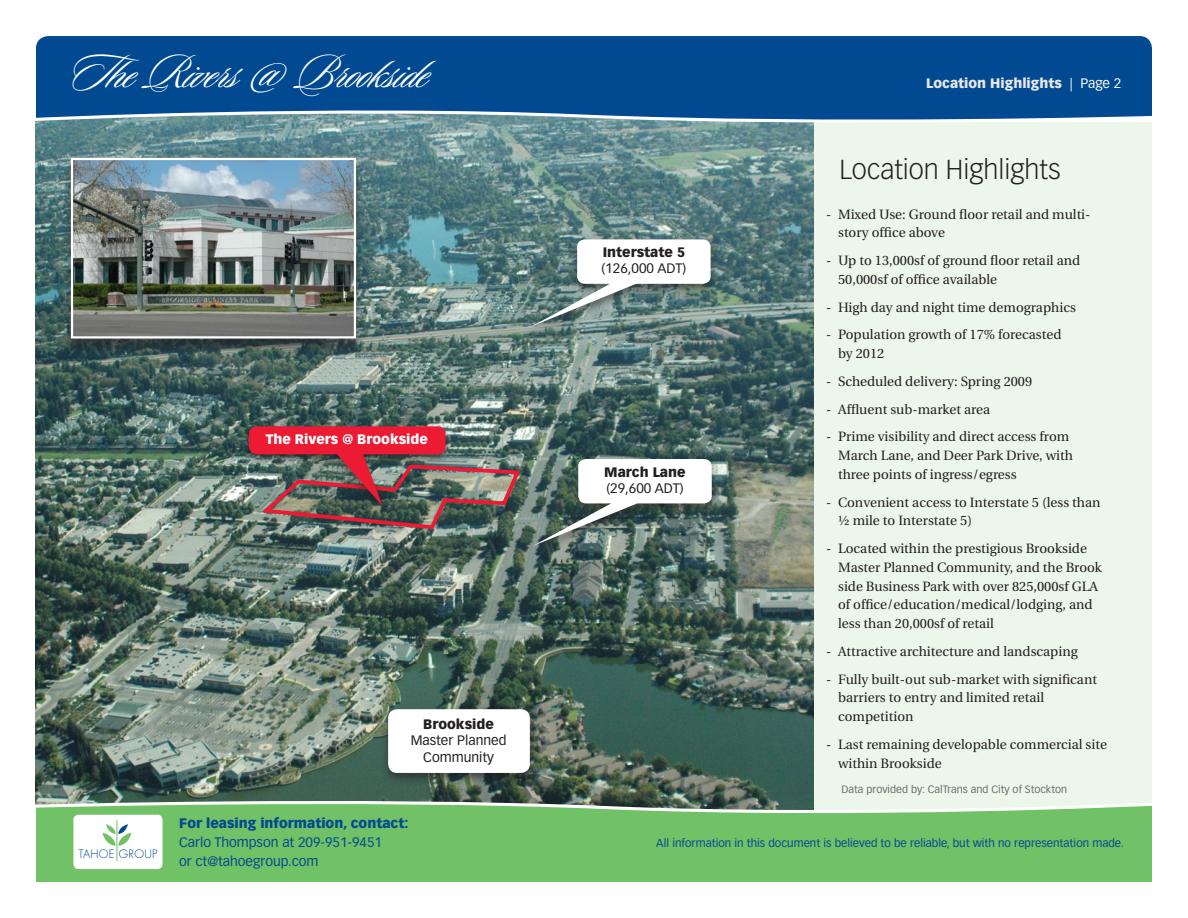
<style>
.page{position:relative;width:1188px;height:918px;background:#fff}
.page>*{position:absolute;margin:0;border:0;box-sizing:border-box;transform-origin:0 0}
.t1{font:49.65px "Sloop Script One";letter-spacing:-.01em;color:#fff}
.t2{font:300 27px "Vectora LH";color:#231f20}
.t3{font:13.5px/18.8px "Utopia";color:#231f20}
.t4{font:13.5px/18.8px "Vectora LH";color:#014a91}
.t5{font:13.5px/16.5px "Vectora LH";color:#231f20;text-align:center}
.t6{font:900 13.5px "Vectora LH";color:#014a91}
.t7{font:900 13.5px "Vectora LH";color:#231f20}
.t8{font:900 13.5px "Vectora LH";color:#e6e7e9}
.t9{font:900 13.5px "Vectora LH";color:#fff}
.t10{font:300 11.4px "Futura";letter-spacing:.025em;color:#014a91}
.t11{font:11.25px "Vectora LH";color:#014a91}
.t12{font:10.5px "Vectora LH";color:#6c6d70}
.s1{font-weight:400;color:#fbfbfb}
</style>
<div class="page">
<div style="left:788px;top:122px;width:364px;height:760px;background:#ecf6eb"></div>
<img style="left:35px;top:126px;width:779px;height:671px">
<div style="left:524px;top:455px;width:203px;height:110px;background:#231f20;opacity:.6"></div>
<svg style="left:532px;top:459px;width:180px;height:87px"></svg>
<div style="left:523px;top:236px;width:203px;height:110px;background:#231f20;opacity:.6"></div>
<svg style="left:531px;top:239px;width:180px;height:88px"></svg>
<div style="left:380px;top:705px;width:164px;height:87px;background:#231f20;opacity:.6"></div>
<div style="left:388px;top:709px;width:142px;height:64px;background:#fff;border-radius:9px"></div>
<div style="left:241px;top:423px;width:219px;height:102px;background:#231f20;opacity:.6"></div>
<img style="left:249px;top:426px;width:274px;height:105px">
<svg style="left:35px;top:84px;width:1117px;height:42px;background:#2b689d"></svg>
<div style="left:237px;top:36px;width:915px;height:48px;background:#014a91"></div>
<div style="left:36px;top:36px;width:201px;height:48px;background:#014a91"></div>
<svg style="left:35px;top:797px;width:1117px;height:44px;background:#80be7a"></svg>
<div style="left:36px;top:841px;width:1116px;height:41px;background:#71c167"></div>
<div style="left:73px;top:815px;width:90px;height:54px;background:#fff;border-radius:5px"></div>
<svg style="left:102px;top:824px;width:29px;height:22px"></svg>
<hr style="left:117px;top:821px;width:1px;height:40px;background:#71c167">
<div style="left:63px;top:159px;width:307px;height:203px;background:#231f20;opacity:.6"></div>
<img style="left:74px;top:161px;width:279px;height:175px">
<div style="left:71px;top:158px;width:285px;height:181px;border:2px solid #fff"></div>
<h1 class="t1" style="left:70px;top:47px;width:360px">The Rivers @ Brookside</h1>
<p class="t9" style="left:266px;top:431px;width:164px">The Rivers @ Brookside</p>
<p class="t7" style="left:423px;top:716px;width:72px">Brookside</p>
<p class="t5" style="left:411px;top:733px;width:97px">Master Planned<br>Community</p>
<p class="t7" style="left:603px;top:244px;width:84px">Interstate 5</p>
<p class="t5" style="left:602px;top:260px;width:86px">(126,000 ADT)</p>
<p class="t7" style="left:604px;top:463px;width:83px">March Lane</p>
<p class="t5" style="left:606px;top:480px;width:79px">(29,600 ADT)</p>
<p class="t8" style="left:926px;top:75px;width:197px">Location Highlights <span class="s1">| Page 2</span></p>
<h2 class="t2" style="left:839px;top:154px;width:223px">Location Highlights</h2>
<p class="t3" style="left:838px;top:205px;width:254px;text-indent:-12px">- Mixed Use: Ground floor retail and multi&shy;story office above</p>
<p class="t3" style="left:838px;top:251px;width:244px;text-indent:-12px">- Up to 13,000sf of ground floor retail and<br>50,000sf of office available</p>
<p class="t3" style="left:826px;top:298px;width:251px">- High day and night time demographics</p>
<p class="t3" style="left:838px;top:326px;width:225px;text-indent:-12px">- Population growth of 17% forecasted by 2012</p>
<p class="t3" style="left:826px;top:372px;width:208px">- Scheduled delivery: Spring 2009</p>
<p class="t3" style="left:826px;top:400px;width:166px">- Affluent sub-market area</p>
<p class="t3" style="left:838px;top:428px;width:236px;text-indent:-12px">- Prime visibility and direct access from<br>March Lane, and Deer Park Drive, with three points of ingress/egress</p>
<p class="t3" style="left:838px;top:493px;width:264px;text-indent:-12px">- Convenient access to Interstate 5 (less than ½ mile to Interstate 5)</p>
<p class="t3" style="left:838px;top:539px;width:265px;text-indent:-12px">- Located within the prestigious Brookside Master Planned Community, and the Brook side Business Park with over 825,000sf GLA of office/education/medical/lodging, and less than 20,000sf of retail</p>
<p class="t3" style="left:826px;top:642px;width:253px">- Attractive architecture and landscaping</p>
<p class="t3" style="left:838px;top:670px;width:260px;text-indent:-12px">- Fully built-out sub-market with significant barriers to entry and limited retail competition</p>
<p class="t3" style="left:838px;top:735px;width:270px;text-indent:-12px">- Last remaining developable commercial site within Brookside</p>
<p class="t12" style="left:842px;top:783px;width:227px">Data provided by: CalTrans and City of Stockton</p>
<p class="t10" style="left:78px;top:847px;width:81px">TAHOE GROUP</p>
<p class="t6" style="left:179px;top:815px;width:231px">For leasing information, contact:</p>
<p class="t4" style="left:179px;top:833px;width:205px">Carlo Thompson at 209-951-9451 or ct@tahoegroup.com</p>
<p class="t11" style="left:656px;top:836px;width:469px">All information in this document is believed to be reliable, but with no representation made.</p>
</div>
